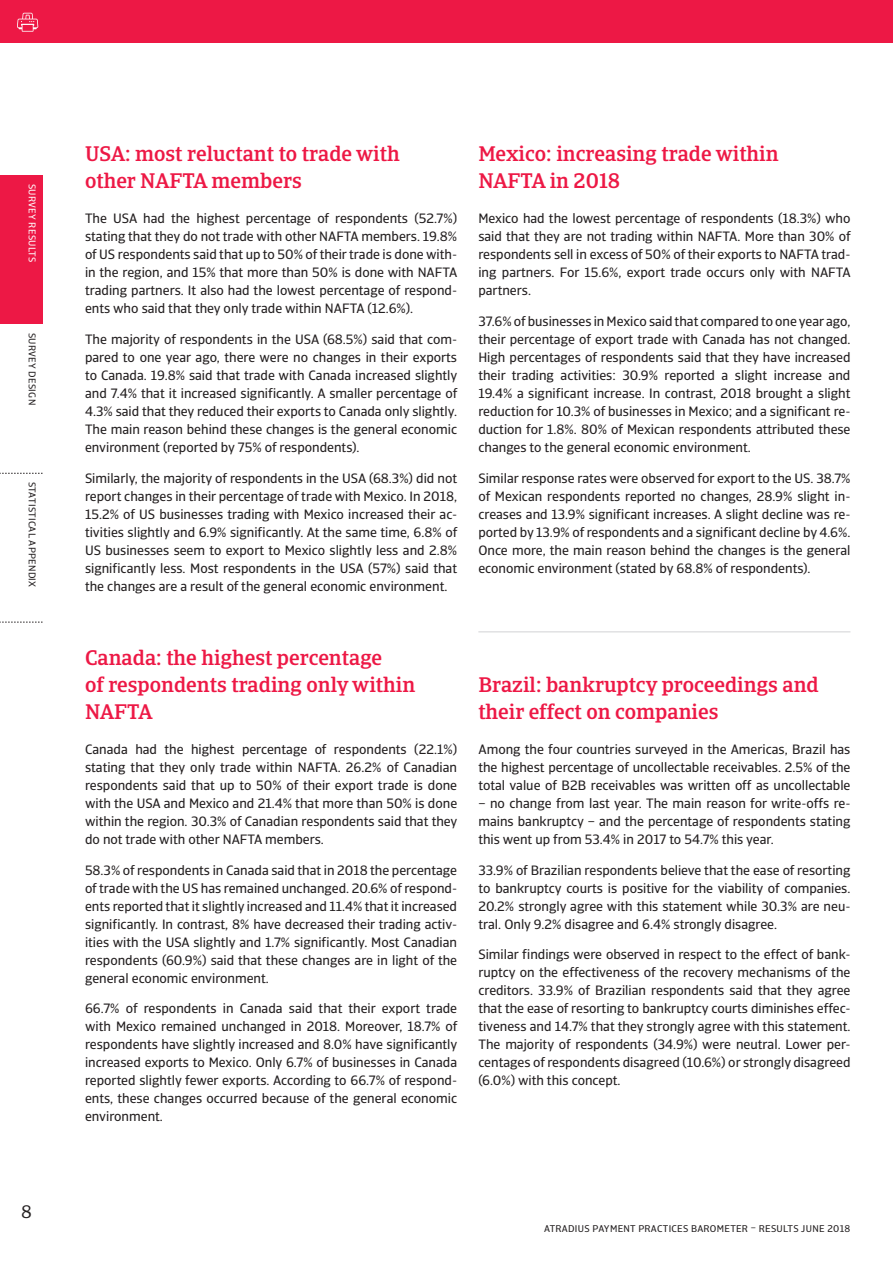
<style>
.page{position:relative;width:893px;height:1263px;background:#fff}
.page>*{position:absolute;margin:0;border:0;box-sizing:border-box;transform-origin:0 0}
.neo_headline{font:500 21px/27px "Catalana";color:#ed1845}
.t1{font:18px "Catalana";color:#231f20}
.body{font:13.5px/18px "Catalana Sans";color:#231f20;text-align:justify}
.t2{font:9.75px "Catalana Sans";letter-spacing:.03em;color:#231f20}
.t3{font:9.75px "Catalana Sans";letter-spacing:.03em;color:#fff}
</style>
<div class="page">
<div style="left:0;top:0;width:893px;height:43px;background:#ed1845"></div>
<svg style="left:17px;top:13px;width:21px;height:19px"></svg>
<div style="left:0;top:175px;width:43px;height:149px;background:#ed1845"></div>
<svg style="left:0;top:473px;width:43px;height:1px"></svg>
<svg style="left:0;top:622px;width:43px;height:1px"></svg>
<hr style="left:478px;top:631px;width:372px;height:1px;background:#d1d2d4">
<p class="t3" style="left:38px;top:184px;width:80px;rotate:90deg">SURVEY RESULTS</p>
<p class="t2" style="left:38px;top:333px;width:74px;rotate:90deg">SURVEY DESIGN</p>
<p class="t2" style="left:38px;top:482px;width:107px;rotate:90deg">STATISTICAL APPENDIX</p>
<h2 class="t1" style="left:21px;top:1201px;width:12px">8</h2>
<p class="neo_headline" style="left:85px;top:141px;width:316px">USA: most reluctant to trade with other NAFTA members</p>
<p class="body" style="left:85px;top:210px;width:374px">The USA had the highest percentage of respondents (52.7%) stating that they do not trade with other NAFTA members. 19.8% of US respondents said that up to 50% of their trade is done with&shy;in the region, and 15% that more than 50% is done with NAFTA trading partners. It also had the lowest percentage of respond&shy;ents who said that they only trade within NAFTA (12.6%).</p>
<p class="body" style="left:85px;top:331px;width:374px">The majority of respondents in the USA (68.5%) said that com&shy;pared to one year ago, there were no changes in their exports to Canada. 19.8% said that trade with Canada increased slightly and 7.4% that it increased significantly. A smaller percentage of 4.3% said that they reduced their exports to Canada only slightly.<br>The main reason behind these changes is the general economic environment (reported by 75% of respondents).</p>
<p class="body" style="left:85px;top:469px;width:374px">Similarly, the majority of respondents in the USA (68.3%) did not report changes in their percentage of trade with Mexico. In 2018, 15.2% of US businesses trading with Mexico increased their ac&shy;tivities slightly and 6.9% significantly. At the same time, 6.8% of US businesses seem to export to Mexico slightly less and 2.8% significantly less. Most respondents in the USA (57%) said that the changes are a result of the general economic environment.</p>
<p class="neo_headline" style="left:478px;top:141px;width:302px">Mexico: increasing trade within<br>NAFTA in 2018</p>
<p class="body" style="left:478px;top:210px;width:374px">Mexico had the lowest percentage of respondents (18.3%) who said that they are not trading within NAFTA. More than 30% of respondents sell in excess of 50% of their exports to NAFTA trad&shy;ing partners. For 15.6%, export trade occurs only with NAFTA partners.</p>
<p class="body" style="left:478px;top:313px;width:374px">37.6% of businesses in Mexico said that compared to one year ago, their percentage of export trade with Canada has not changed.<br>High percentages of respondents said that they have increased their trading activities: 30.9% reported a slight increase and 19.4% a significant increase. In contrast, 2018 brought a slight reduction for 10.3% of businesses in Mexico; and a significant re&shy;duction for 1.8%. 80% of Mexican respondents attributed these changes to the general economic environment.</p>
<p class="body" style="left:478px;top:469px;width:374px">Similar response rates were observed for export to the US. 38.7% of Mexican respondents reported no changes, 28.9% slight in&shy;creases and 13.9% significant increases. A slight decline was re&shy;ported by 13.9% of respondents and a significant decline by 4.6%.<br>Once more, the main reason behind the changes is the general economic environment (stated by 68.8% of respondents).</p>
<p class="neo_headline" style="left:85px;top:644px;width:332px">Canada: the highest percentage<br>of respondents trading only within<br>NAFTA</p>
<p class="body" style="left:85px;top:740px;width:374px">Canada had the highest percentage of respondents (22.1%) stating that they only trade within NAFTA. 26.2% of Canadian respondents said that up to 50% of their export trade is done with the USA and Mexico and 21.4% that more than 50% is done within the region. 30.3% of Canadian respondents said that they do not trade with other NAFTA members.</p>
<p class="body" style="left:85px;top:861px;width:374px">58.3% of respondents in Canada said that in 2018 the percentage of trade with the US has remained unchanged. 20.6% of respond&shy;ents reported that it slightly increased and 11.4% that it increased significantly. In contrast, 8% have decreased their trading activ&shy;ities with the USA slightly and 1.7% significantly. Most Canadian respondents (60.9%) said that these changes are in light of the general economic environment.</p>
<p class="body" style="left:85px;top:1000px;width:374px">66.7% of respondents in Canada said that their export trade with Mexico remained unchanged in 2018. Moreover, 18.7% of respondents have slightly increased and 8.0% have significantly increased exports to Mexico. Only 6.7% of businesses in Canada reported slightly fewer exports. According to 66.7% of respond&shy;ents, these changes occurred because of the general economic environment.</p>
<p class="neo_headline" style="left:478px;top:671px;width:342px">Brazil: bankruptcy proceedings and their effect on companies</p>
<p class="body" style="left:478px;top:740px;width:374px">Among the four countries surveyed in the Americas, Brazil has the highest percentage of uncollectable receivables. 2.5% of the total value of B2B receivables was written off as uncollectable</p>
<p class="body" style="left:478px;top:794px;width:374px">– no change from last year. The main reason for write-offs re&shy;mains bankruptcy – and the percentage of respondents stating this went up from 53.4% in 2017 to 54.7% this year.</p>
<p class="body" style="left:478px;top:861px;width:374px">33.9% of Brazilian respondents believe that the ease of resorting to bankruptcy courts is positive for the viability of companies.<br>20.2% strongly agree with this statement while 30.3% are neu&shy;tral. Only 9.2% disagree and 6.4% strongly disagree.</p>
<p class="body" style="left:478px;top:946px;width:374px">Similar findings were observed in respect to the effect of bank&shy;ruptcy on the effectiveness of the recovery mechanisms of the creditors. 33.9% of Brazilian respondents said that they agree that the ease of resorting to bankruptcy courts diminishes effec&shy;tiveness and 14.7% that they strongly agree with this statement.<br>The majority of respondents (34.9%) were neutral. Lower per&shy;centages of respondents disagreed (10.6%) or strongly disagreed (6.0%) with this concept.</p>
<p class="t2" style="left:544px;top:1223px;width:308px">ATRADIUS PAYMENT PRACTICES BAROMETER – RESULTS JUNE 2018</p>
</div>
